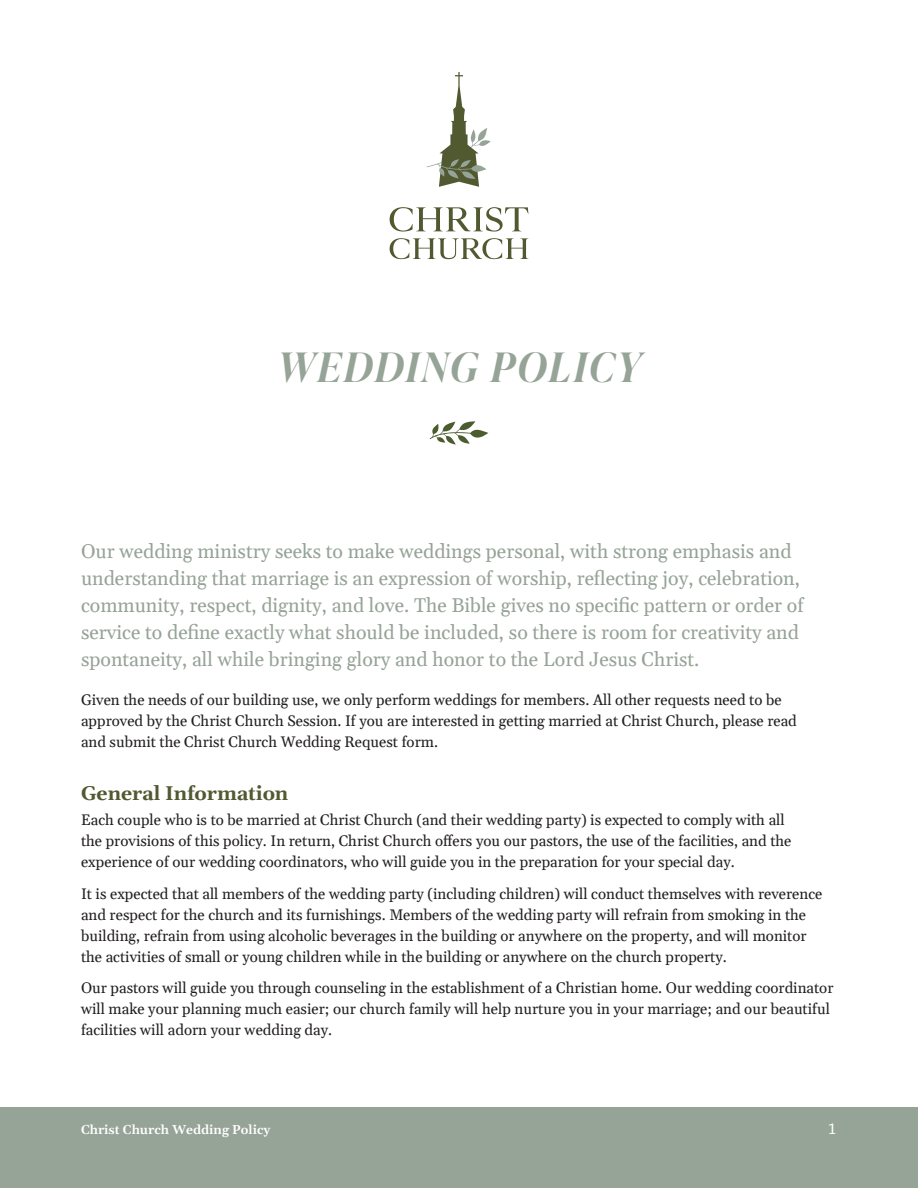
<style>
.page{position:relative;width:918px;height:1188px;background:#fff}
.page>*{position:absolute;margin:0;border:0;box-sizing:border-box;transform-origin:0 0}
.t1{font:italic 600 40.5px "Ivy Presto Display";letter-spacing:.06em;color:#96a397}
.Text{font:19.5px/27px "Gelasio";color:#96a397}
.Subhead_1{font:700 19.5px "Gelasio";letter-spacing:-.005em;color:#515931}
.Text-2{font:15px/21px "Gelasio";color:#231f20}
.t2{font:15px "Gelasio";color:#fff}
.t3{font:600 12.75px "Gelasio";color:#fff}
</style>
<div class="page">
<div style="left:0;top:1107px;width:918px;height:81px;background:#96a397"></div>
<svg style="left:390px;top:207px;width:138px;height:25px"></svg>
<svg style="left:390px;top:238px;width:138px;height:21px"></svg>
<svg style="left:427px;top:72px;width:64px;height:115px"></svg>
<svg style="left:430px;top:421px;width:58px;height:23px"></svg>
<p class="t1" style="left:278px;top:338px;width:365px">WEDDING POLICY</p>
<p class="Text" style="left:81px;top:535px;width:724px">Our wedding ministry seeks to make weddings personal, with strong emphasis and understanding that marriage is an expression of worship, reflecting joy, celebration, community, respect, dignity, and love. The Bible gives no specific pattern or order of service to define exactly what should be included, so there is room for creativity and spontaneity, all while bringing glory and honor to the Lord Jesus Christ.</p>
<p class="Text-2" style="left:81px;top:687px;width:717px">Given the needs of our building use, we only perform weddings for members. All other requests need to be approved by the Christ Church Session. If you are interested in getting married at Christ Church, please read and submit the Christ Church Wedding Request form.</p>
<p class="Subhead_1" style="left:81px;top:776px;width:209px">General Information</p>
<p class="Text-2" style="left:81px;top:807px;width:712px">Each couple who is to be married at Christ Church (and their wedding party) is expected to comply with all the provisions of this policy. In return, Christ Church offers you our pastors, the use of the facilities, and the experience of our wedding coordinators, who will guide you in the preparation for your special day.</p>
<p class="Text-2" style="left:81px;top:881px;width:743px">It is expected that all members of the wedding party (including children) will conduct themselves with reverence and respect for the church and its furnishings. Members of the wedding party will refrain from smoking in the building, refrain from using alcoholic beverages in the building or anywhere on the property, and will monitor the activities of small or young children while in the building or anywhere on the church property.</p>
<p class="Text-2" style="left:81px;top:975px;width:754px">Our pastors will guide you through counseling in the establishment of a Christian home. Our wedding coordinator will make your planning much easier; our church family will help nurture you in your marriage; and our beautiful facilities will adorn your wedding day.</p>
<p class="t3" style="left:81px;top:1119px;width:191px">Christ Church Wedding Policy</p>
<p class="t2" style="left:827px;top:1115px;width:11px">1</p>
</div>
